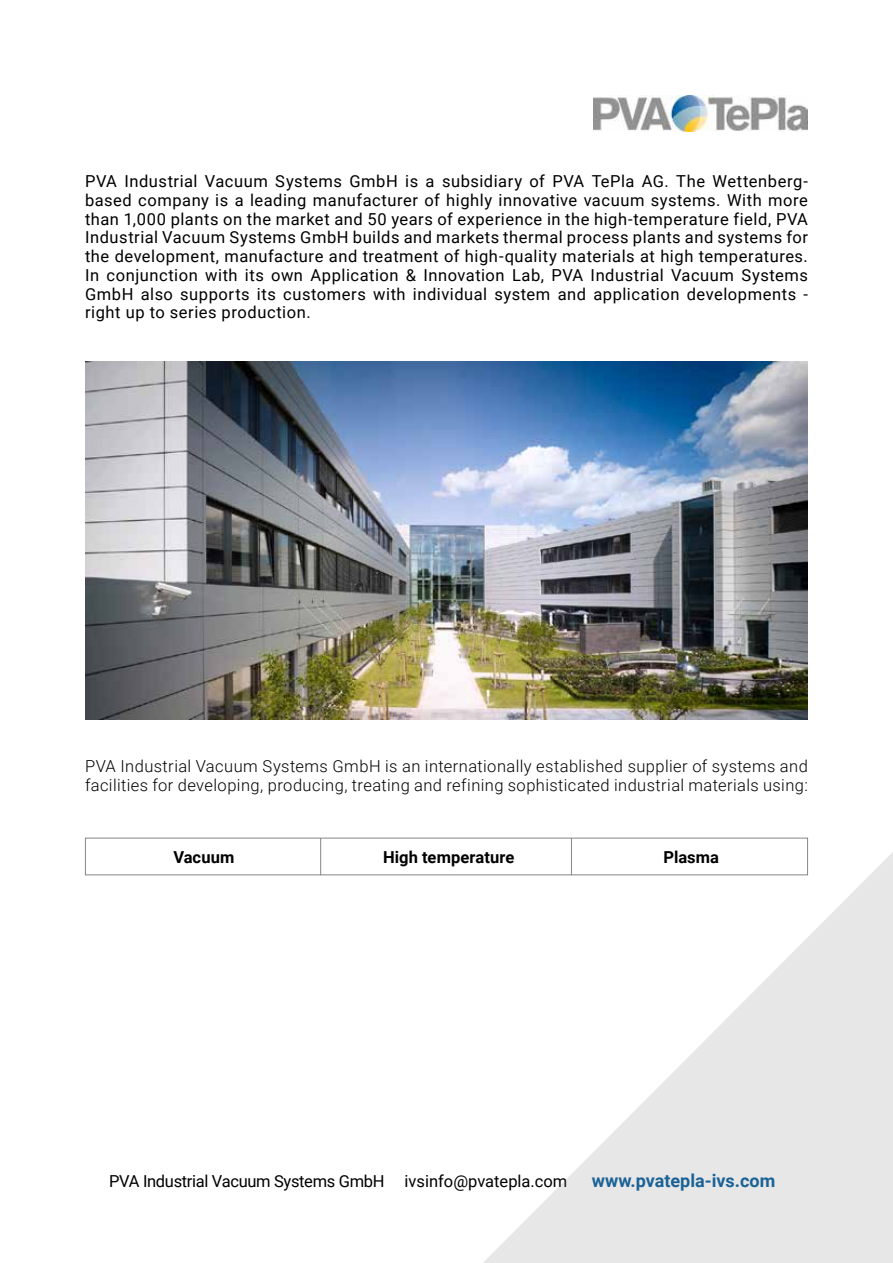
<style>
.page{position:relative;width:893px;height:1263px;background:#fff}
.page>*{position:absolute;margin:0;border:0;box-sizing:border-box;transform-origin:0 0}
.t1{font:700 18px "Roboto";color:#005a9a}
.t2{font:16.5px/18.8px "Roboto";letter-spacing:.01em;color:#000;text-align:justify}
.t3{font:300 16.5px/18.8px "Roboto";letter-spacing:.025em;color:#000}
.t4{font:16.5px "Roboto";letter-spacing:-.02em;color:#000}
.t5{font:700 16.5px "Roboto";letter-spacing:.005em;color:#000}
</style>
<div class="page">
<img style="left:594px;top:95px;width:214px;height:36px">
<div style="left:85px;top:838px;width:723px;height:37px;border:1px solid #878686"></div>
<hr style="left:320px;top:838px;width:1px;height:37px;background:#878686">
<hr style="left:571px;top:838px;width:1px;height:37px;background:#878686">
<img style="left:85px;top:361px;width:722px;height:358px">
<svg style="left:470px;top:839px;width:423px;height:424px"></svg>
<p class="t2" style="left:85px;top:171px;width:724px">PVA Industrial Vacuum Systems GmbH is a subsidiary of PVA TePla AG. The Wettenberg&shy;based company is a leading manufacturer of highly innovative vacuum systems. With more than 1,000 plants on the market and 50 years of experience in the high-temperature field, PVA Industrial Vacuum Systems GmbH builds and markets thermal process plants and systems for the development, manufacture and treatment of high-quality materials at high temperatures.<br>In conjunction with its own Application &amp; Innovation Lab, PVA Industrial Vacuum Systems GmbH also supports its customers with individual system and application developments - right up to series production.</p>
<p class="t3" style="left:85px;top:756px;width:724px">PVA Industrial Vacuum Systems GmbH is an internationally established supplier of systems and facilities for developing, producing, treating and refining sophisticated industrial materials using:</p>
<p class="t5" style="left:174px;top:845px;width:62px">Vacuum</p>
<p class="t5" style="left:383px;top:845px;width:133px">High temperature</p>
<p class="t5" style="left:663px;top:845px;width:57px">Plasma</p>
<p class="t4" style="left:109px;top:1170px;width:460px">PVA Industrial Vacuum Systems GmbH ivsinfo@pvatepla.com</p>
<p class="t1" style="left:592px;top:1168px;width:185px">www.pvatepla-ivs.com</p>
</div>
